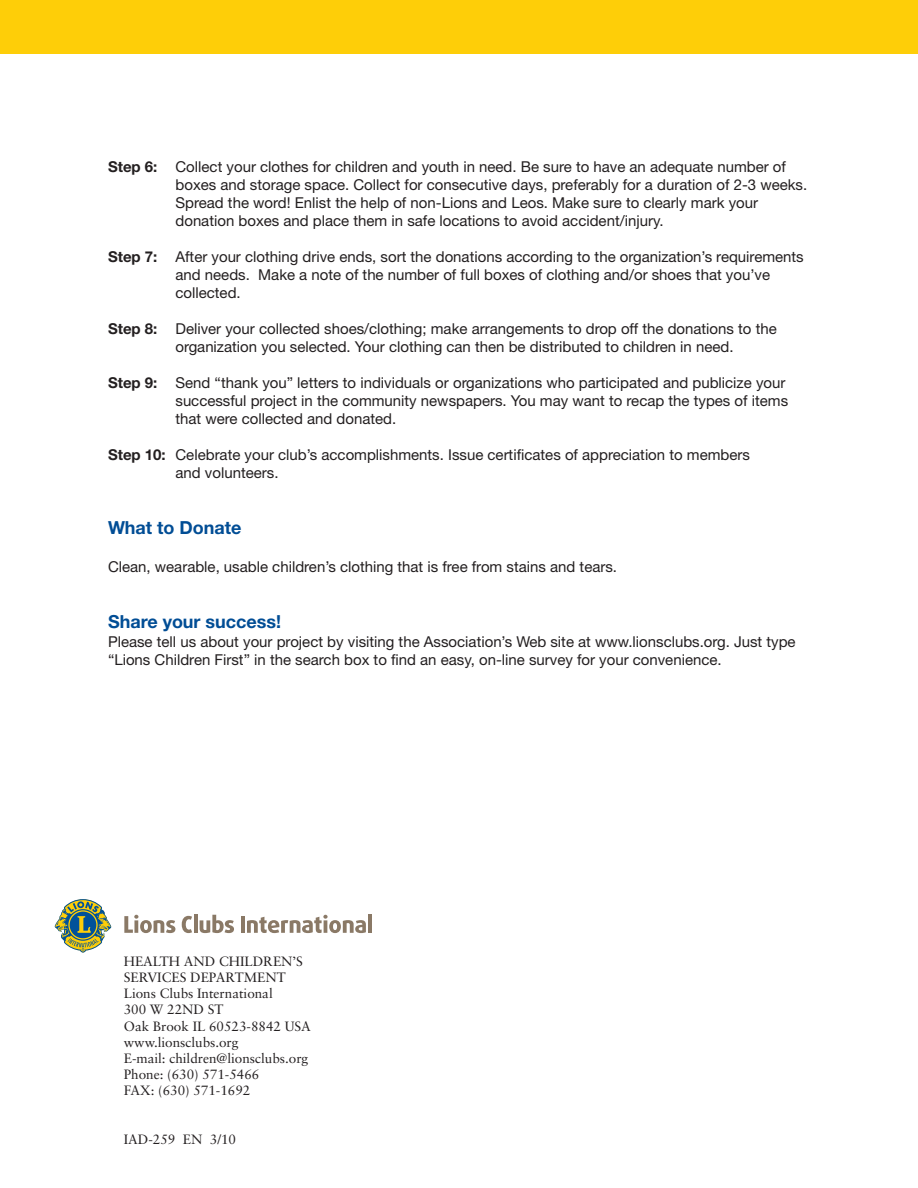
<style>
.page{position:relative;width:918px;height:1188px;background:#fff}
.page>*{position:absolute;margin:0;border:0;box-sizing:border-box;transform-origin:0 0}
.t1{font:700 18px "Helvetica Neue";color:#014d95}
.t2{font:15px/18px "Helvetica Neue";color:#231f20}
.t3{font:13.5px/16.2px "Sabon";color:#231f20}
.s1{font-weight:700}
</style>
<div class="page">
<div style="left:0;top:0;width:918px;height:54px;background:#fece08"></div>
<svg style="left:55px;top:899px;width:56px;height:54px"></svg>
<svg style="left:124px;top:915px;width:51px;height:18px"></svg>
<svg style="left:182px;top:916px;width:10px;height:17px"></svg>
<hr style="left:194px;top:915px;width:3px;height:18px;background:#8a7966">
<svg style="left:200px;top:915px;width:34px;height:18px"></svg>
<hr style="left:241px;top:916px;width:4px;height:17px;background:#8a7966">
<svg style="left:247px;top:915px;width:119px;height:18px"></svg>
<hr style="left:368px;top:915px;width:4px;height:18px;background:#8a7966">
<p class="t2" style="left:176px;top:159px;width:633px;text-indent:-68px"><span class="s1">Step 6:</span> Collect your clothes for children and youth in need. Be sure to have an adequate number of boxes and storage space. Collect for consecutive days, preferably for a duration of 2-3 weeks.<br>Spread the word! Enlist the help of non-Lions and Leos. Make sure to clearly mark your donation boxes and place them in safe locations to avoid accident/injury.</p>
<p class="t2" style="left:176px;top:249px;width:630px;text-indent:-68px"><span class="s1">Step 7:</span> After your clothing drive ends, sort the donations according to the organization’s requirements and needs. Make a note of the number of full boxes of clothing and/or shoes that you’ve collected.</p>
<p class="t2" style="left:176px;top:321px;width:603px;text-indent:-68px"><span class="s1">Step 8:</span> Deliver your collected shoes/clothing; make arrangements to drop off the donations to the organization you selected. Your clothing can then be distributed to children in need.</p>
<p class="t2" style="left:176px;top:375px;width:614px;text-indent:-68px"><span class="s1">Step 9:</span> Send “thank you” letters to individuals or organizations who participated and publicize your successful project in the community newspapers. You may want to recap the types of items that were collected and donated.</p>
<p class="t2" style="left:176px;top:447px;width:576px;text-indent:-68px"><span class="s1">Step 10:</span> Celebrate your club’s accomplishments. Issue certificates of appreciation to members and volunteers.</p>
<p class="t1" style="left:108px;top:521px;width:135px">What to Donate</p>
<p class="t2" style="left:108px;top:559px;width:511px">Clean, wearable, usable children’s clothing that is free from stains and tears.</p>
<p class="t1" style="left:108px;top:615px;width:175px">Share your success!</p>
<p class="t2" style="left:108px;top:634px;width:689px">Please tell us about your project by visiting the Association’s Web site at www.lionsclubs.org. Just type “Lions Children First” in the search box to find an easy, on-line survey for your convenience.</p>
<p class="t3" style="left:124px;top:954px;width:189px">HEALTH AND CHILDREN’S<br>SERVICES DEPARTMENT<br>Lions Clubs International<br>300 W 22ND ST<br>Oak Brook IL 60523-8842 USA www.lionsclubs.org<br>E-mail: children@lionsclubs.org<br>Phone: (630) 571-5466<br>FAX: (630) 571-1692</p>
<p class="t3" style="left:124px;top:1132px;width:114px">IAD-259 EN 3/10</p>
</div>
